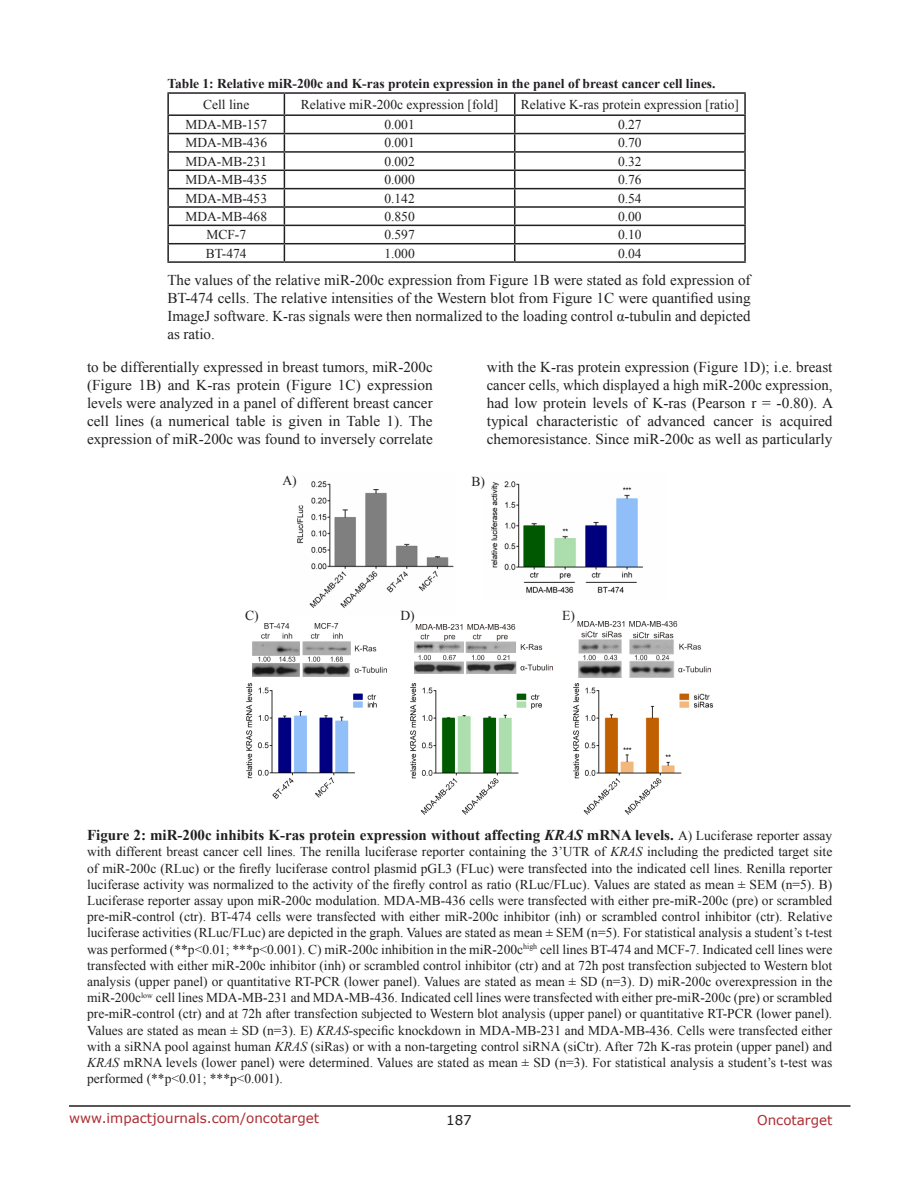
<style>
.page{position:relative;width:918px;height:1188px;background:#fff}
.page>*{position:absolute;margin:0;border:0;box-sizing:border-box;transform-origin:0 0}
.BodyText{font:15px/18px "Times New Roman";color:#221f22;text-align:justify}
.TableText{font:15px/18px "Times New Roman";color:#221f22;text-align:justify}
.FigureText{font:700 15px "Times New Roman";color:#221f22}
.t1{font:13.65px "Times New Roman";color:#231f20}
.FigureText-2{font:13.5px/16.2px "Times New Roman";color:#221f22;text-align:justify}
.TableText-2{font:13.5px "Times New Roman";color:#221f22}
.TableHeading{font:700 13.5px "Times New Roman";color:#221f22}
.t2{font:13.5px "Verdana";color:#ac2b31}
.t3{font:13.5px "Verdana";color:#221f22}
.s1{font-style:italic}
.s2{font-weight:400;font-size:13.5px}
</style>
<div class="page">
<hr style="left:69px;top:1105px;width:781px;height:2px;background:#231f20">
<svg style="left:169px;top:116px;width:575px;height:17px"></svg>
<svg style="left:169px;top:134px;width:575px;height:127px"></svg>
<hr style="left:167px;top:114px;width:117px;height:2px;background:#221f22">
<hr style="left:284px;top:114px;width:231px;height:2px;background:#221f22">
<hr style="left:515px;top:114px;width:231px;height:2px;background:#221f22">
<hr style="left:167px;top:133px;width:117px;height:1px;background:#221f22">
<hr style="left:284px;top:133px;width:231px;height:1px;background:#221f22">
<hr style="left:515px;top:133px;width:231px;height:1px;background:#221f22">
<hr style="left:167px;top:151px;width:117px;height:2px;background:#221f22">
<hr style="left:284px;top:151px;width:231px;height:2px;background:#221f22">
<hr style="left:515px;top:151px;width:231px;height:2px;background:#221f22">
<hr style="left:167px;top:170px;width:117px;height:1px;background:#221f22">
<hr style="left:284px;top:170px;width:231px;height:1px;background:#221f22">
<hr style="left:515px;top:170px;width:231px;height:1px;background:#221f22">
<hr style="left:167px;top:188px;width:117px;height:1px;background:#221f22">
<hr style="left:284px;top:188px;width:231px;height:1px;background:#221f22">
<hr style="left:515px;top:188px;width:231px;height:1px;background:#221f22">
<hr style="left:167px;top:206px;width:117px;height:2px;background:#221f22">
<hr style="left:284px;top:206px;width:231px;height:2px;background:#221f22">
<hr style="left:515px;top:206px;width:231px;height:2px;background:#221f22">
<hr style="left:167px;top:225px;width:117px;height:1px;background:#221f22">
<hr style="left:284px;top:225px;width:231px;height:1px;background:#221f22">
<hr style="left:515px;top:225px;width:231px;height:1px;background:#221f22">
<hr style="left:167px;top:243px;width:117px;height:1px;background:#221f22">
<hr style="left:284px;top:243px;width:231px;height:1px;background:#221f22">
<svg style="left:284px;top:94px;width:1px;height:167px"></svg>
<hr style="left:515px;top:243px;width:231px;height:1px;background:#221f22">
<svg style="left:514px;top:94px;width:1px;height:167px"></svg>
<hr style="left:167px;top:92px;width:117px;height:2px;background:#221f22">
<hr style="left:167px;top:94px;width:2px;height:20px;background:#221f22">
<hr style="left:284px;top:92px;width:231px;height:2px;background:#221f22">
<hr style="left:515px;top:92px;width:231px;height:2px;background:#221f22">
<hr style="left:744px;top:94px;width:2px;height:20px;background:#221f22">
<svg style="left:167px;top:116px;width:2px;height:145px"></svg>
<svg style="left:744px;top:116px;width:2px;height:145px"></svg>
<hr style="left:167px;top:261px;width:117px;height:2px;background:#221f22">
<hr style="left:284px;top:261px;width:231px;height:2px;background:#221f22">
<hr style="left:515px;top:261px;width:231px;height:2px;background:#221f22">
<img style="left:573px;top:683px;width:140px;height:132px">
<img style="left:410px;top:683px;width:132px;height:132px">
<img style="left:246px;top:683px;width:131px;height:116px">
<img style="left:297px;top:481px;width:157px;height:127px">
<img style="left:491px;top:481px;width:152px;height:112px">
<img style="left:415px;top:625px;width:137px;height:49px">
<img style="left:252px;top:624px;width:135px;height:53px">
<img style="left:578px;top:622px;width:132px;height:56px">
<p class="TableHeading" style="left:167px;top:74px;width:550px">Table 1: Relative miR-200c and K-ras protein expression in the panel of breast cancer cell lines.</p>
<p class="TableText-2" style="left:203px;top:95px;width:48px">Cell line</p>
<p class="TableText-2" style="left:301px;top:95px;width:199px">Relative miR-200c expression [fold]</p>
<p class="TableText-2" style="left:521px;top:95px;width:220px">Relative K-ras protein expression [ratio]</p>
<p class="TableText-2" style="left:185px;top:115px;width:83px">MDA-MB-157</p>
<p class="TableText-2" style="left:384px;top:115px;width:32px">0.001</p>
<p class="TableText-2" style="left:618px;top:115px;width:25px">0.27</p>
<p class="TableText-2" style="left:185px;top:133px;width:83px">MDA-MB-436</p>
<p class="TableText-2" style="left:384px;top:133px;width:32px">0.001</p>
<p class="TableText-2" style="left:618px;top:133px;width:25px">0.70</p>
<p class="TableText-2" style="left:185px;top:152px;width:83px">MDA-MB-231</p>
<p class="TableText-2" style="left:384px;top:152px;width:32px">0.002</p>
<p class="TableText-2" style="left:618px;top:152px;width:25px">0.32</p>
<p class="TableText-2" style="left:185px;top:170px;width:83px">MDA-MB-435</p>
<p class="TableText-2" style="left:384px;top:170px;width:32px">0.000</p>
<p class="TableText-2" style="left:618px;top:170px;width:25px">0.76</p>
<p class="TableText-2" style="left:185px;top:188px;width:83px">MDA-MB-453</p>
<p class="TableText-2" style="left:384px;top:188px;width:32px">0.142</p>
<p class="TableText-2" style="left:618px;top:188px;width:25px">0.54</p>
<p class="TableText-2" style="left:185px;top:207px;width:83px">MDA-MB-468</p>
<p class="TableText-2" style="left:384px;top:207px;width:32px">0.850</p>
<p class="TableText-2" style="left:618px;top:207px;width:25px">0.00</p>
<p class="TableText-2" style="left:206px;top:225px;width:41px">MCF-7</p>
<p class="TableText-2" style="left:384px;top:225px;width:32px">0.597</p>
<p class="TableText-2" style="left:618px;top:225px;width:25px">0.10</p>
<p class="TableText-2" style="left:206px;top:244px;width:42px">BT-474</p>
<p class="TableText-2" style="left:384px;top:244px;width:32px">1.000</p>
<p class="TableText-2" style="left:618px;top:244px;width:25px">0.04</p>
<p class="TableText" style="left:167px;top:271px;width:585px">The values of the relative miR-200c expression from Figure 1B were stated as fold expression of BT-474 cells. The relative intensities of the Western blot from Figure 1C were quantified using ImageJ software. K-ras signals were then normalized to the loading control α-tubulin and depicted as ratio.</p>
<p class="BodyText" style="left:87px;top:358px;width:347px">to be differentially expressed in breast tumors, miR-200c (Figure 1B) and K-ras protein (Figure 1C) expression levels were analyzed in a panel of different breast cancer cell lines (a numerical table is given in Table 1). The expression of miR-200c was found to inversely correlate</p>
<p class="BodyText" style="left:487px;top:358px;width:348px">with the K-ras protein expression (Figure 1D); i.e. breast cancer cells, which displayed a high miR-200c expression, had low protein levels of K-ras (Pearson r = -0.80). A typical characteristic of advanced cancer is acquired chemoresistance. Since miR-200c as well as particularly</p>
<p class="t1" style="left:282px;top:471px;width:16px">A)</p>
<p class="t1" style="left:471px;top:471px;width:15px">B)</p>
<p class="t1" style="left:245px;top:605px;width:15px">C)</p>
<p class="t1" style="left:400px;top:605px;width:16px">D)</p>
<p class="t1" style="left:562px;top:605px;width:14px">E)</p>
<p class="FigureText" style="left:87px;top:824px;width:747px">Figure 2: miR-200c inhibits K-ras protein expression without affecting <span class="s1">KRAS</span> mRNA levels. <span class="s2">A) Luciferase reporter assay</span></p>
<p class="FigureText-2" style="left:87px;top:843px;width:747px">with different breast cancer cell lines. The renilla luciferase reporter containing the 3’UTR of <span class="s1">KRAS</span> including the predicted target site of miR-200c (RLuc) or the firefly luciferase control plasmid pGL3 (FLuc) were transfected into the indicated cell lines. Renilla reporter luciferase activity was normalized to the activity of the firefly control as ratio (RLuc/FLuc). Values are stated as mean ± SEM (n=5). B)<br>Luciferase reporter assay upon miR-200c modulation. MDA-MB-436 cells were transfected with either pre-miR-200c (pre) or scrambled pre-miR-control (ctr). BT-474 cells were transfected with either miR-200c inhibitor (inh) or scrambled control inhibitor (ctr). Relative luciferase activities (RLuc/FLuc) are depicted in the graph. Values are stated as mean ± SEM (n=5). For statistical analysis a student’s t-test was performed (**p&lt;0.01; ***p&lt;0.001). C) miR-200c inhibition in the miR-200c<sup>high</sup> cell lines BT-474 and MCF-7. Indicated cell lines were transfected with either miR-200c inhibitor (inh) or scrambled control inhibitor (ctr) and at 72h post transfection subjected to Western blot analysis (upper panel) or quantitative RT-PCR (lower panel). Values are stated as mean ± SD (n=3). D) miR-200c overexpression in the miR-200c<sup>low</sup> cell lines MDA-MB-231 and MDA-MB-436. Indicated cell lines were transfected with either pre-miR-200c (pre) or scrambled pre-miR-control (ctr) and at 72h after transfection subjected to Western blot analysis (upper panel) or quantitative RT-PCR (lower panel).<br>Values are stated as mean ± SD (n=3). E) <span class="s1">KRAS</span>-specific knockdown in MDA-MB-231 and MDA-MB-436. Cells were transfected either with a siRNA pool against human <span class="s1">KRAS</span> (siRas) or with a non-targeting control siRNA (siCtr). After 72h K-ras protein (upper panel) and <span class="s1">KRAS</span> mRNA levels (lower panel) were determined. Values are stated as mean ± SD (n=3). For statistical analysis a student’s t-test was performed (**p&lt;0.01; ***p&lt;0.001).</p>
<p class="t2" style="left:69px;top:1109px;width:252px">www.impactjournals.com/oncotarget</p>
<p class="t3" style="left:446px;top:1111px;width:27px">187</p>
<p class="t2" style="left:757px;top:1111px;width:77px">Oncotarget</p>
</div>
